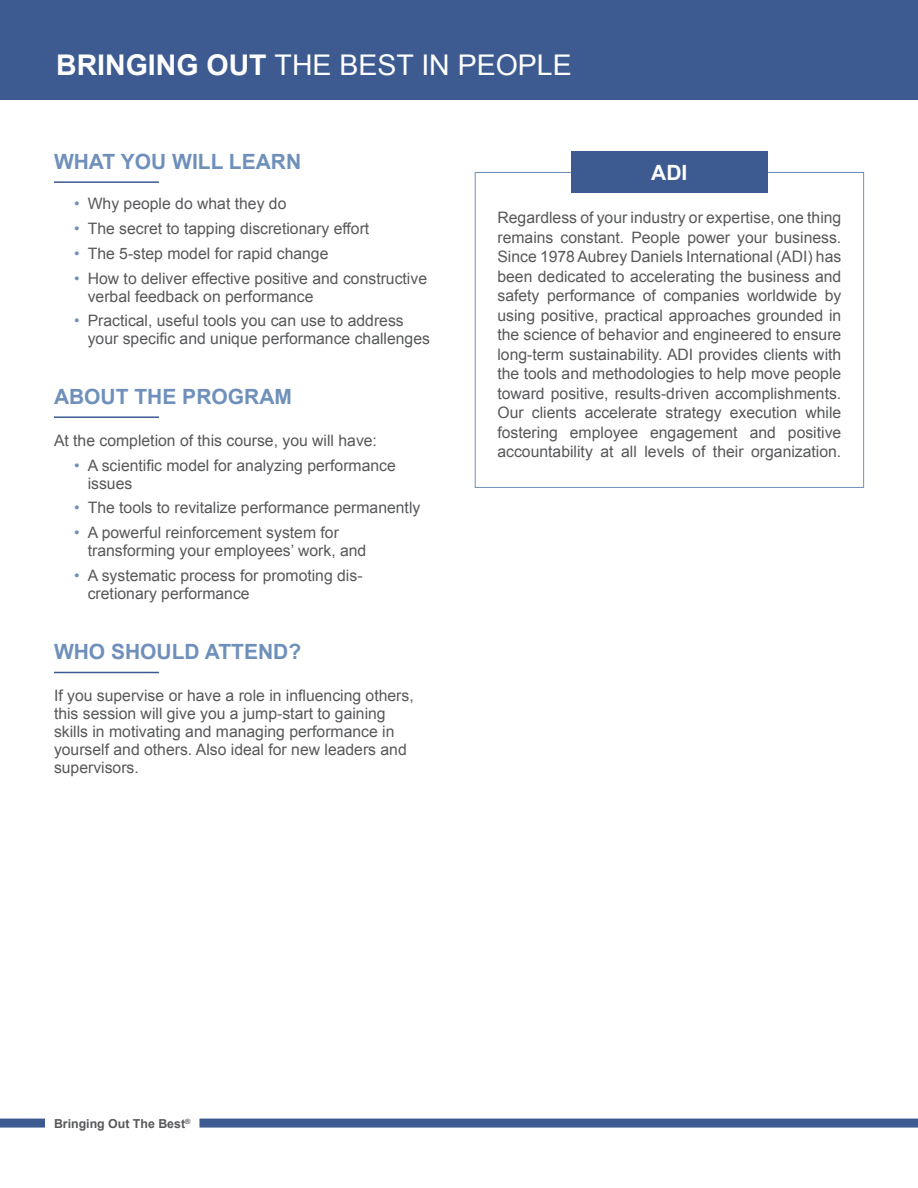
<style>
.page{position:relative;width:918px;height:1188px;background:#fff}
.page>*{position:absolute;margin:0;border:0;box-sizing:border-box;transform-origin:0 0}
.t1{font:28.5px "Arial";color:#fff}
.t2{font:700 21px "Arial";color:#6f90bb}
.t3{font:700 21px "Arial";color:#fff}
.t4{font:15.75px/19.5px "Arial";color:#57585a}
.t5{font:700 12.3px "Arial";color:#57585a}
.s1{font-weight:700}
.s2{color:#6f90bb}
</style>
<div class="page">
<div style="left:199px;top:1119px;width:719px;height:9px;background:#3d5b91"></div>
<div style="left:0;top:1119px;width:45px;height:9px;background:#3d5b91"></div>
<hr style="left:54px;top:416px;width:105px;height:2px;background:#3d5b91">
<hr style="left:54px;top:672px;width:105px;height:1px;background:#3d5b91">
<div style="left:0;top:0;width:918px;height:99px;background:#3d5b91"></div>
<hr style="left:54px;top:181px;width:105px;height:2px;background:#3d5b91">
<div style="left:571px;top:151px;width:197px;height:42px;background:#3d5b91"></div>
<p class="t1" style="left:56px;top:46px;width:517px"><span class="s1">BRINGING OUT</span> THE BEST IN PEOPLE</p>
<p class="t2" style="left:54px;top:148px;width:249px">WHAT YOU WILL LEARN</p>
<p class="t3" style="left:651px;top:159px;width:38px">ADI</p>
<p class="t4" style="left:74px;top:194px;width:214px"><span class="s2">•</span> Why people do what they do</p>
<p class="t4" style="left:74px;top:219px;width:297px"><span class="s2">•</span> The secret to tapping discretionary effort</p>
<p class="t4" style="left:74px;top:244px;width:256px"><span class="s2">•</span> The 5-step model for rapid change</p>
<p class="t4" style="left:88px;top:269px;width:341px;line-height:18px;text-indent:-14px"><span class="s2">•</span> How to deliver effective positive and constructive verbal feedback on performance</p>
<p class="t4" style="left:88px;top:312px;width:344px;line-height:18px;text-indent:-14px"><span class="s2">•</span> Practical, useful tools you can use to address your specific and unique performance challenges</p>
<p class="t2" style="left:54px;top:383px;width:239px">ABOUT THE PROGRAM</p>
<p class="t4" style="left:54px;top:431px;width:325px">At the completion of this course, you will have:</p>
<p class="t4" style="left:88px;top:456px;width:310px;line-height:18px;text-indent:-14px"><span class="s2">•</span> A scientific model for analyzing performance issues</p>
<p class="t4" style="left:74px;top:498px;width:348px"><span class="s2">•</span> The tools to revitalize performance permanently</p>
<p class="t4" style="left:88px;top:524px;width:280px;line-height:18px;text-indent:-14px"><span class="s2">•</span> A powerful reinforcement system for transforming your employees’ work, and</p>
<p class="t4" style="left:88px;top:567px;width:276px;line-height:18px;text-indent:-14px"><span class="s2">•</span> A systematic process for promoting dis&shy;cretionary performance</p>
<p class="t2" style="left:54px;top:638px;width:249px">WHO SHOULD ATTEND?</p>
<p class="t4" style="left:54px;top:687px;width:361px;line-height:18px">If you supervise or have a role in influencing others, this session will give you a jump-start to gaining skills in motivating and managing performance in yourself and others. Also ideal for new leaders and supervisors.</p>
<p class="t4" style="left:497px;top:208px;width:345px;text-align:justify">Regardless of your industry or expertise, one thing remains constant. People power your business.<br>Since 1978 Aubrey Daniels International (ADI) has been dedicated to accelerating the business and safety performance of companies worldwide by using positive, practical approaches grounded in the science of behavior and engineered to ensure long-term sustainability. ADI provides clients with the tools and methodologies to help move people toward positive, results-driven accomplishments.<br>Our clients accelerate strategy execution while fostering employee engagement and positive accountability at all levels of their organization.</p>
<p class="t5" style="left:54px;top:1116px;width:138px">Bringing Out The Best<sup>®</sup></p>
</div>
